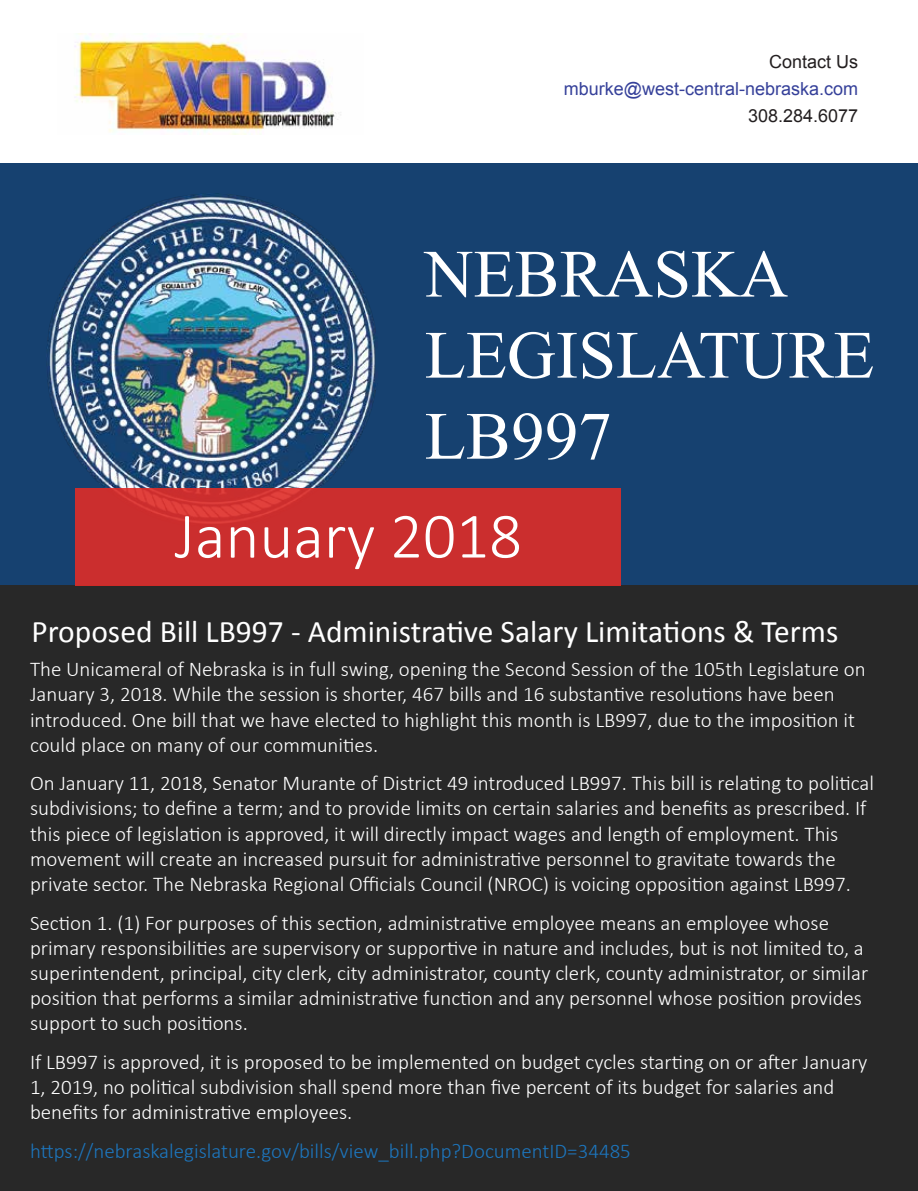
<style>
.page{position:relative;width:918px;height:1191px;background:#fff}
.page>*{position:absolute;margin:0;border:0;box-sizing:border-box;transform-origin:0 0}
.t1{font:67.5px/81px "Times New Roman";color:#fff}
.t2{font:300 65.1px "Calibri";color:#fff}
.t3{font:31.5px "Calibri";color:#fff}
.t4{font:300 21px/25.2px "Calibri";color:#fff}
.t5{font:300 21px "Calibri";color:#1d75bc}
.t6{font:18px "Arial";color:#36419a}
.t7{font:18px "Arial";color:#231f20}
</style>
<div class="page">
<img style="left:74px;top:34px;width:267px;height:100px">
<div style="left:0;top:163px;width:918px;height:422px;background:#164170"></div>
<img style="left:47px;top:194px;width:329px;height:293px">
<div style="left:0;top:585px;width:918px;height:605px;background:#282828"></div>
<div style="left:75px;top:487px;width:546px;height:98px;background:#cb2e2e"></div>
<p class="t7" style="left:769px;top:50px;width:91px">Contact Us</p>
<p class="t6" style="left:564px;top:77px;width:296px">mburke@west-central-nebraska.com</p>
<p class="t7" style="left:748px;top:104px;width:112px">308.284.6077</p>
<h1 class="t1" style="left:425px;top:232px;width:451px">NEBRASKA<br>LEGISLATURE<br>LB997</h1>
<h2 class="t2" style="left:175px;top:495px;width:349px">January 2018</h2>
<h3 class="t3" style="left:32px;top:611px;width:808px">Proposed Bill LB997 - Administrative Salary Limitations &amp; Terms</h3>
<p class="t4" style="left:30px;top:656px;width:837px">The Unicameral of Nebraska is in full swing, opening the Second Session of the 105th Legislature on January 3, 2018. While the session is shorter, 467 bills and 16 substantive resolutions have been introduced. One bill that we have elected to highlight this month is LB997, due to the imposition it could place on many of our communities.</p>
<p class="t4" style="left:30px;top:770px;width:846px">On January 11, 2018, Senator Murante of District 49 introduced LB997. This bill is relating to political subdivisions; to define a term; and to provide limits on certain salaries and benefits as prescribed. If this piece of legislation is approved, it will directly impact wages and length of employment. This movement will create an increased pursuit for administrative personnel to gravitate towards the private sector. The Nebraska Regional Officials Council (NROC) is voicing opposition against LB997.</p>
<p class="t4" style="left:30px;top:909px;width:840px">Section 1. (1) For purposes of this section, administrative employee means an employee whose primary responsibilities are supervisory or supportive in nature and includes, but is not limited to, a superintendent, principal, city clerk, city administrator, county clerk, county administrator, or similar position that performs a similar administrative function and any personnel whose position provides support to such positions.</p>
<p class="t4" style="left:30px;top:1048px;width:839px">If LB997 is approved, it is proposed to be implemented on budget cycles starting on or after January<br>1, 2019, no political subdivision shall spend more than five percent of its budget for salaries and benefits for administrative employees.</p>
<p class="t5" style="left:30px;top:1137px;width:602px">https://nebraskalegislature.gov/bills/view_bill.php?DocumentID=34485</p>
</div>
